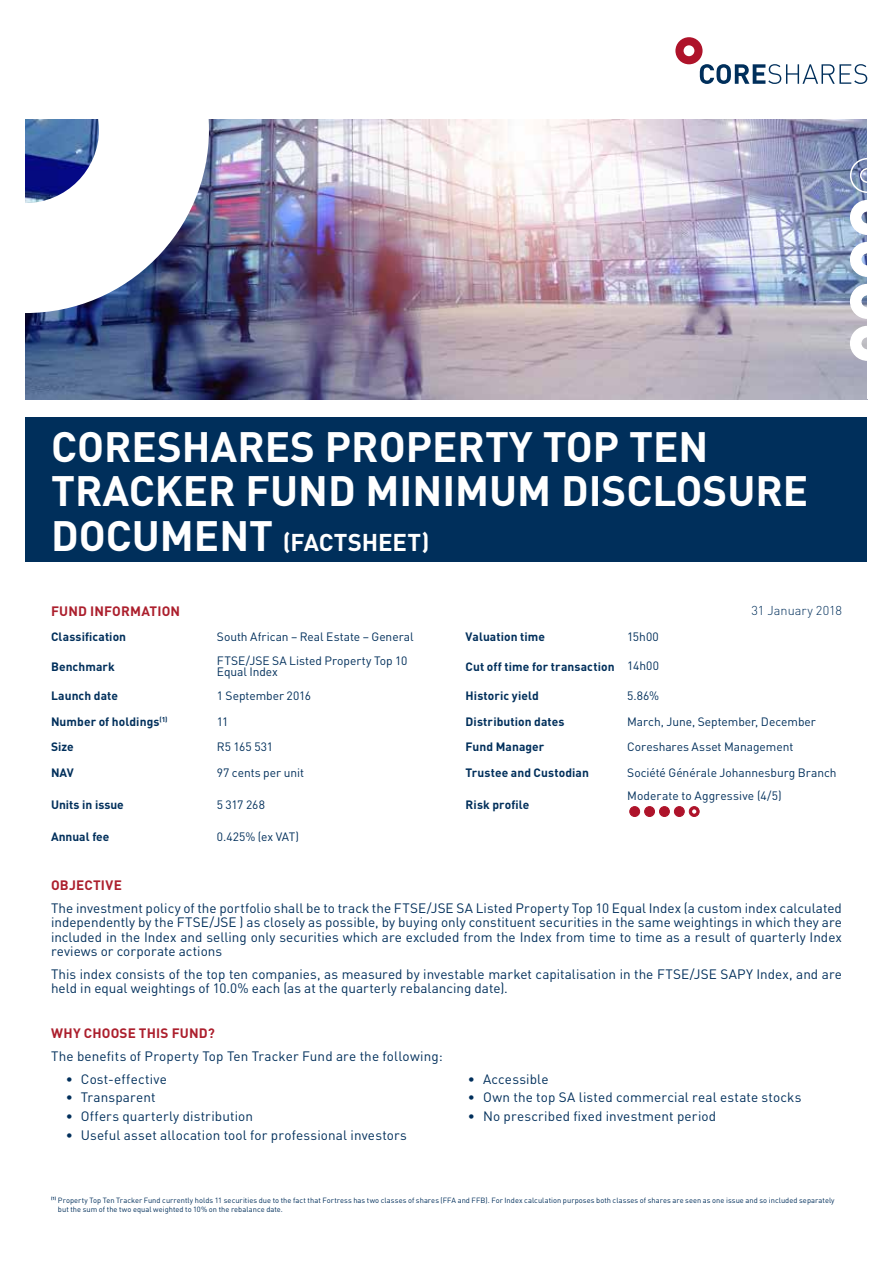
<style>
.page{position:relative;width:893px;height:1263px;background:#fff}
.page>*{position:absolute;margin:0;border:0;box-sizing:border-box;transform-origin:0 0}
.t1{font:700 42px/44.4px "DIN";color:#fff}
.t2{font:700 24px "DIN";letter-spacing:-.005em;color:#fff}
.t3{font:13.5px/14.2px "DIN";letter-spacing:.01em;color:#002f5b;text-align:justify}
.t4{font:700 13.5px "DIN";letter-spacing:.015em;color:#ac1f2d}
.t5{font:300 12.75px "DIN";color:#002f5b}
.t6{font:12px/10.5px "DIN";letter-spacing:-.005em;color:#002f5b}
.t7{font:700 12px "DIN";letter-spacing:.005em;color:#002f5b}
.t8{font:7.5px/9px "DIN";letter-spacing:.005em;color:#002f5b}
.s1{font-size:42px}
.s2{font-weight:400}
</style>
<div class="page">
<img style="left:26px;top:119px;width:841px;height:281px">
<svg style="left:849px;top:157px;width:18px;height:205px"></svg>
<div style="left:26px;top:417px;width:841px;height:144px;background:#002f5b"></div>
<svg style="left:25px;top:119px;width:184px;height:194px"></svg>
<svg style="left:675px;top:37px;width:192px;height:47px"></svg>
<div style="left:630px;top:806px;width:10px;height:10px;background:#ae132a;border-radius:50%"></div>
<div style="left:629px;top:806px;width:11px;height:11px;border:1px solid #ae132a;border-radius:50%"></div>
<div style="left:645px;top:806px;width:9px;height:10px;background:#ae132a;border-radius:50%"></div>
<div style="left:644px;top:806px;width:11px;height:11px;border:1px solid #ae132a;border-radius:50%"></div>
<div style="left:674px;top:806px;width:10px;height:10px;background:#ae132a;border-radius:50%"></div>
<div style="left:674px;top:806px;width:11px;height:11px;border:1px solid #ae132a;border-radius:50%"></div>
<svg style="left:689px;top:806px;width:10px;height:10px"></svg>
<div style="left:689px;top:806px;width:10px;height:11px;border:1px solid #ae132a;border-radius:50%"></div>
<svg style="left:692px;top:809px;width:4px;height:5px"></svg>
<div style="left:659px;top:806px;width:10px;height:10px;background:#ae132a;border-radius:50%"></div>
<div style="left:659px;top:806px;width:11px;height:11px;border:1px solid #ae132a;border-radius:50%"></div>
<h1 class="t1" style="left:51px;top:423px;width:759px">CORESHARES PROPERTY TOP TEN<br>TRACKER FUND MINIMUM DISCLOSURE</h1>
<h2 class="t2" style="left:51px;top:526px;width:380px"><span class="s1">DOCUMENT</span> (FACTSHEET)</h2>
<p class="t4" style="left:51px;top:602px;width:131px">FUND INFORMATION</p>
<p class="t5" style="left:751px;top:603px;width:92px">31 January 2018</p>
<p class="t7" style="left:51px;top:628px;width:77px">Classification</p>
<p class="t6" style="left:217px;top:631px;width:198px">South African – Real Estate – General</p>
<p class="t7" style="left:466px;top:628px;width:81px">Valuation time</p>
<p class="t6" style="left:627px;top:631px;width:33px">15h00</p>
<p class="t7" style="left:51px;top:658px;width:65px">Benchmark</p>
<p class="t6" style="left:217px;top:655px;width:192px">FTSE/JSE SA Listed Property Top 10<br>Equal Index</p>
<p class="t7" style="left:466px;top:658px;width:195px">Cut off time for transaction <span class="s2">14h00</span></p>
<p class="t7" style="left:51px;top:688px;width:69px">Launch date</p>
<p class="t6" style="left:217px;top:690px;width:96px">1 September 2016</p>
<p class="t7" style="left:466px;top:688px;width:75px">Historic yield</p>
<p class="t6" style="left:627px;top:690px;width:33px">5.86%</p>
<p class="t7" style="left:51px;top:714px;width:118px">Number of holdings<sup>(1)</sup></p>
<p class="t6" style="left:217px;top:716px;width:13px">11</p>
<p class="t7" style="left:466px;top:714px;width:100px">Distribution dates</p>
<p class="t6" style="left:627px;top:716px;width:190px">March, June, September, December</p>
<p class="t7" style="left:51px;top:739px;width:24px">Size</p>
<p class="t6" style="left:217px;top:741px;width:58px">R5 165 531</p>
<p class="t7" style="left:466px;top:739px;width:80px">Fund Manager</p>
<p class="t6" style="left:627px;top:741px;width:168px">Coreshares Asset Management</p>
<p class="t7" style="left:51px;top:765px;width:24px">NAV</p>
<p class="t6" style="left:217px;top:767px;width:89px">97 cents per unit</p>
<p class="t7" style="left:466px;top:765px;width:125px">Trustee and Custodian</p>
<p class="t6" style="left:627px;top:767px;width:211px">Société Générale Johannesburg Branch</p>
<p class="t7" style="left:51px;top:796px;width:74px">Units in issue</p>
<p class="t6" style="left:217px;top:799px;width:50px">5 317 268</p>
<p class="t7" style="left:466px;top:796px;width:65px">Risk profile</p>
<p class="t6" style="left:627px;top:790px;width:156px">Moderate to Aggressive (4/5)</p>
<p class="t7" style="left:51px;top:828px;width:60px">Annual fee</p>
<p class="t6" style="left:217px;top:831px;width:84px">0.425% (ex VAT)</p>
<p class="t4" style="left:51px;top:877px;width:72px">OBJECTIVE</p>
<p class="t3" style="left:51px;top:901px;width:792px">The investment policy of the portfolio shall be to track the FTSE/JSE SA Listed Property Top 10 Equal Index (a custom index calculated independently by the FTSE/JSE ) as closely as possible, by buying only constituent securities in the same weightings in which they are included in the Index and selling only securities which are excluded from the Index from time to time as a result of quarterly Index reviews or corporate actions</p>
<p class="t3" style="left:51px;top:966px;width:792px">This index consists of the top ten companies, as measured by investable market capitalisation in the FTSE/JSE SAPY Index, and are held in equal weightings of 10.0% each (as at the quarterly rebalancing date).</p>
<p class="t4" style="left:51px;top:1025px;width:165px">WHY CHOOSE THIS FUND?</p>
<p class="t3" style="left:51px;top:1049px;width:393px">The benefits of Property Top Ten Tracker Fund are the following:</p>
<p class="t3" style="left:66px;top:1072px;width:102px">• Cost-effective</p>
<p class="t3" style="left:468px;top:1072px;width:82px">• Accessible</p>
<p class="t3" style="left:66px;top:1090px;width:91px">• Transparent</p>
<p class="t3" style="left:468px;top:1090px;width:335px">• Own the top SA listed commercial real estate stocks</p>
<p class="t3" style="left:66px;top:1109px;width:189px">• Offers quarterly distribution</p>
<p class="t3" style="left:468px;top:1109px;width:250px">• No prescribed fixed investment period</p>
<p class="t3" style="left:66px;top:1127px;width:343px">• Useful asset allocation tool for professional investors</p>
<p class="t8" style="left:58px;top:1195px;width:778px;text-indent:-7px"><sup>(1)</sup> Property Top Ten Tracker Fund currently holds 11 securities due to the fact that Fortress has two classes of shares (FFA and FFB). For Index calculation purposes both classes of shares are seen as one issue and so included separately but the sum of the two equal weighted to 10% on the rebalance date.</p>
</div>
